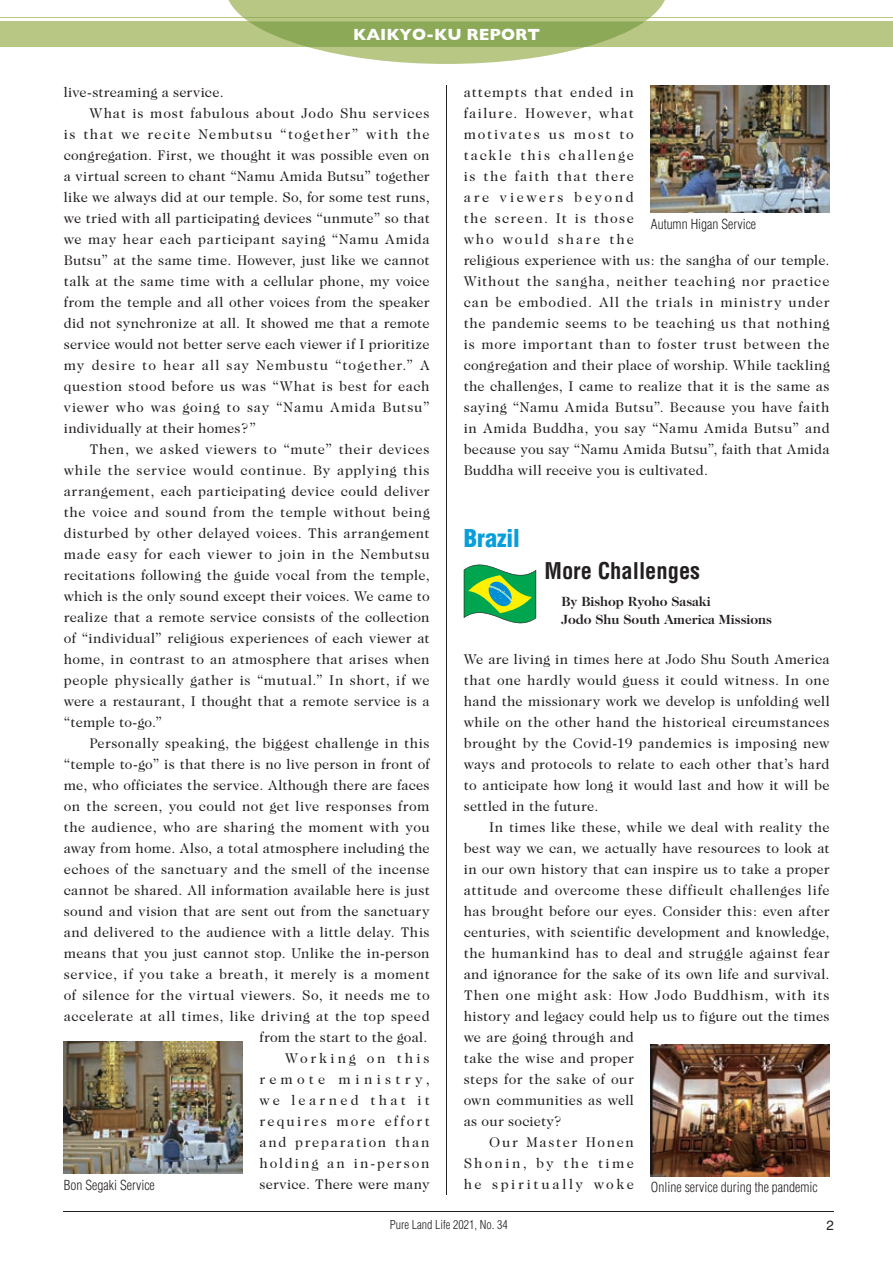
<style>
.page{position:relative;width:893px;height:1263px;background:#fff}
.page>*{position:absolute;margin:0;border:0;box-sizing:border-box;transform-origin:0 0}
.t1{font:900 condensed 24px "Helvetica";color:#069edb}
.t2{font:700 condensed 22.5px "Helvetica";color:#231f20}
.t3{font:700 16.5px "Gill Sans";color:#fff}
.t4{font:14.25px/21px "Caslon Two Twenty Four";letter-spacing:.03em;color:#231f20}
.t5{font:14.25px "Caslon Two Twenty Four";letter-spacing:.01em;color:#231f20}
.t6{font:14.25px "Caslon Two Twenty Four";letter-spacing:.05em;color:#231f20}
.t7{font:14.25px "Caslon Two Twenty Four";letter-spacing:.055em;color:#231f20}
.t8{font:14.25px "Caslon Two Twenty Four";letter-spacing:.07em;color:#231f20}
.t9{font:14.25px "Caslon Two Twenty Four";letter-spacing:.095em;color:#231f20}
.t10{font:14.25px "Caslon Two Twenty Four";letter-spacing:.145em;color:#231f20}
.t11{font:14.25px "Caslon Two Twenty Four";letter-spacing:.12em;color:#231f20}
.t12{font:14.25px "Caslon Two Twenty Four";letter-spacing:.14em;color:#231f20}
.t13{font:14.25px "Caslon Two Twenty Four";letter-spacing:.18em;color:#231f20}
.t14{font:14.25px "Caslon Two Twenty Four";letter-spacing:.16em;color:#231f20}
.t15{font:14.25px "Caslon Two Twenty Four";letter-spacing:.295em;color:#231f20}
.t16{font:14.25px "Caslon Two Twenty Four";letter-spacing:.225em;color:#231f20}
.t17{font:14.25px "Caslon Two Twenty Four";letter-spacing:.11em;color:#231f20}
.t18{font:14.25px "Caslon Two Twenty Four";letter-spacing:.21em;color:#231f20}
.t19{font:300 condensed 13.5px "Helvetica";color:#231f20}
.t20{font:700 13.5px/18px "Caslon Two Twenty Four";color:#231f20}
.t21{font:13.5px "Helvetica";color:#231f20}
.t22{font:300 condensed 12px "Helvetica";color:#231f20}
</style>
<div class="page">
<hr style="left:64px;top:1212px;width:769px;height:1px;background:#231f20">
<div style="left:463px;top:564px;width:79px;height:60px;background:linear-gradient(to bottom,#fff,#fff)"></div>
<svg style="left:463px;top:564px;width:73px;height:60px"></svg>
<hr style="left:446px;top:85px;width:1px;height:1110px;background:#231f20">
<img style="left:64px;top:1042px;width:178px;height:132px">
<img style="left:651px;top:85px;width:178px;height:128px">
<img style="left:651px;top:1044px;width:178px;height:132px">
<div style="left:0;top:21px;width:892px;height:26px;background:#b8c783"></div>
<hr style="left:0;top:17px;width:892px;height:1px;background:#b8c783">
<svg style="left:228px;top:0;width:437px;height:64px"></svg>
<p class="t3" style="left:353px;top:25px;width:188px">KAIKYO-KU REPORT</p>
<p class="t4" style="left:64px;top:83px;width:161px">live-streaming a service.</p>
<p class="t6" style="left:89px;top:106px;width:342px">What is most fabulous about Jodo Shu services</p>
<p class="t9" style="left:64px;top:127px;width:367px">is that we recite Nembutsu “together” with the</p>
<p class="t5" style="left:64px;top:148px;width:367px">congregation. First, we thought it was possible even on</p>
<p class="t4" style="left:64px;top:167px;width:367px">a virtual screen to chant “Namu Amida Butsu” together</p>
<p class="t5" style="left:64px;top:190px;width:367px">like we always did at our temple. So, for some test runs,</p>
<p class="t4" style="left:64px;top:209px;width:367px">we tried with all participating devices “unmute” so that</p>
<p class="t6" style="left:64px;top:232px;width:367px">we may hear each participant saying “Namu Amida</p>
<p class="t5" style="left:64px;top:253px;width:367px">Butsu” at the same time. However, just like we cannot</p>
<p class="t4" style="left:64px;top:272px;width:367px">talk at the same time with a cellular phone, my voice</p>
<p class="t4" style="left:64px;top:293px;width:367px">from the temple and all other voices from the speaker</p>
<p class="t5" style="left:64px;top:316px;width:367px">did not synchronize at all. It showed me that a remote</p>
<p class="t5" style="left:64px;top:337px;width:367px">service would not better serve each viewer if I prioritize</p>
<p class="t8" style="left:64px;top:358px;width:367px">my desire to hear all say Nembustu “together.” A</p>
<p class="t4" style="left:64px;top:377px;width:367px">question stood before us was “What is best for each</p>
<p class="t7" style="left:64px;top:400px;width:367px">viewer who was going to say “Namu Amida Butsu”</p>
<p class="t5" style="left:64px;top:421px;width:194px">individually at their homes?”</p>
<p class="t4" style="left:89px;top:440px;width:342px">Then, we asked viewers to “mute” their devices</p>
<p class="t7" style="left:64px;top:463px;width:367px">while the service would continue. By applying this</p>
<p class="t4" style="left:64px;top:482px;width:367px">arrangement, each participating device could deliver</p>
<p class="t4" style="left:64px;top:503px;width:367px">the voice and sound from the temple without being</p>
<p class="t4" style="left:64px;top:524px;width:367px">disturbed by other delayed voices. This arrangement</p>
<p class="t4" style="left:64px;top:545px;width:367px">made easy for each viewer to join in the Nembutsu</p>
<p class="t4" style="left:64px;top:566px;width:367px">recitations following the guide vocal from the temple,</p>
<p class="t5" style="left:64px;top:589px;width:367px">which is the only sound except their voices. We came to</p>
<p class="t4" style="left:64px;top:608px;width:367px">realize that a remote service consists of the collection</p>
<p class="t4" style="left:64px;top:629px;width:367px">of “individual” religious experiences of each viewer at</p>
<p class="t4" style="left:64px;top:650px;width:367px">home, in contrast to an atmosphere that arises when</p>
<p class="t4" style="left:64px;top:671px;width:367px">people physically gather is “mutual.” In short, if we</p>
<p class="t5" style="left:64px;top:694px;width:367px">were a restaurant, I thought that a remote service is a</p>
<p class="t5" style="left:64px;top:715px;width:100px">“temple to-go.”</p>
<p class="t4" style="left:89px;top:734px;width:342px">Personally speaking, the biggest challenge in this</p>
<p class="t5" style="left:64px;top:757px;width:367px">“temple to-go” is that there is no live person in front of</p>
<p class="t5" style="left:64px;top:778px;width:367px">me, who officiates the service. Although there are faces</p>
<p class="t4" style="left:64px;top:797px;width:367px">on the screen, you could not get live responses from</p>
<p class="t4" style="left:64px;top:818px;width:367px">the audience, who are sharing the moment with you</p>
<p class="t5" style="left:64px;top:841px;width:367px">away from home. Also, a total atmosphere including the</p>
<p class="t4" style="left:64px;top:860px;width:367px">echoes of the sanctuary and the smell of the incense</p>
<p class="t5" style="left:64px;top:883px;width:367px">cannot be shared. All information available here is just</p>
<p class="t4" style="left:64px;top:902px;width:367px">sound and vision that are sent out from the sanctuary</p>
<p class="t4" style="left:64px;top:923px;width:367px">and delivered to the audience with a little delay. This</p>
<p class="t4" style="left:64px;top:944px;width:367px">means that you just cannot stop. Unlike the in-person</p>
<p class="t4" style="left:64px;top:965px;width:367px">service, if you take a breath, it merely is a moment</p>
<p class="t4" style="left:64px;top:986px;width:367px">of silence for the virtual viewers. So, it needs me to</p>
<p class="t4" style="left:64px;top:1007px;width:367px">accelerate at all times, like driving at the top speed</p>
<p class="t4" style="left:259px;top:1028px;width:169px">from the start to the goal.</p>
<p class="t18" style="left:285px;top:1052px;width:146px">Working on this</p>
<p class="t15" style="left:259px;top:1073px;width:172px">remote ministry,</p>
<p class="t16" style="left:259px;top:1094px;width:172px">we learned that it</p>
<p class="t10" style="left:259px;top:1115px;width:172px">requires more effort</p>
<p class="t11" style="left:259px;top:1136px;width:172px">and preparation than</p>
<p class="t12" style="left:259px;top:1157px;width:172px">holding an in-person</p>
<p class="t5" style="left:259px;top:1178px;width:172px">service. There were many</p>
<p class="t4" style="left:463px;top:83px;width:367px">attempts that ended in<br>failure. However, what<br>motivates us most to<br>tackle this challenge<br>is the faith that there<br>are viewers beyond<br>the screen. It is those<br>who would share the<br>religious experience with us: the sangha of our temple.<br>Without the sangha, neither teaching nor practice can be embodied. All the trials in ministry under the pandemic seems to be teaching us that nothing is more important than to foster trust between the congregation and their place of worship. While tackling the challenges, I came to realize that it is the same as saying “Namu Amida Butsu”. Because you have faith in Amida Buddha, you say “Namu Amida Butsu” and because you say “Namu Amida Butsu”, faith that Amida Buddha will receive you is cultivated.</p>
<p class="t19" style="left:651px;top:218px;width:107px">Autumn Higan Service</p>
<h1 class="t1" style="left:463px;top:529px;width:58px">Brazil</h1>
<h2 class="t2" style="left:544px;top:560px;width:157px">More Challenges</h2>
<p class="t20" style="left:561px;top:592px;width:212px">By Bishop Ryoho Sasaki<br>Jodo Shu South America Missions</p>
<p class="t4" style="left:463px;top:650px;width:367px;text-align:justify">We are living in times here at Jodo Shu South America that one hardly would guess it could witness. In one hand the missionary work we develop is unfolding well while on the other hand the historical circumstances brought by the Covid-19 pandemics is imposing new ways and protocols to relate to each other that’s hard to anticipate how long it would last and how it will be settled in the future.</p>
<p class="t4" style="left:489px;top:818px;width:342px">In times like these, while we deal with reality the</p>
<p class="t4" style="left:463px;top:839px;width:367px">best way we can, we actually have resources to look at</p>
<p class="t4" style="left:463px;top:860px;width:367px">in our own history that can inspire us to take a proper</p>
<p class="t4" style="left:463px;top:881px;width:367px">attitude and overcome these difficult challenges life</p>
<p class="t4" style="left:463px;top:902px;width:367px">has brought before our eyes. Consider this: even after</p>
<p class="t4" style="left:463px;top:923px;width:367px">centuries, with scientific development and knowledge,</p>
<p class="t4" style="left:463px;top:944px;width:367px">the humankind has to deal and struggle against fear</p>
<p class="t4" style="left:463px;top:965px;width:367px">and ignorance for the sake of its own life and survival.</p>
<p class="t6" style="left:463px;top:988px;width:367px">Then one might ask: How Jodo Buddhism, with its</p>
<p class="t4" style="left:463px;top:1007px;width:367px">history and legacy could help us to figure out the times</p>
<p class="t4" style="left:463px;top:1028px;width:172px">we are going through and</p>
<p class="t4" style="left:463px;top:1049px;width:172px">take the wise and proper</p>
<p class="t4" style="left:463px;top:1070px;width:172px">steps for the sake of our</p>
<p class="t4" style="left:463px;top:1091px;width:172px">own communities as well</p>
<p class="t4" style="left:463px;top:1112px;width:100px">as our society?</p>
<p class="t17" style="left:489px;top:1135px;width:146px">Our Master Honen</p>
<p class="t14" style="left:463px;top:1156px;width:172px">Shonin, by the time</p>
<p class="t19" style="left:64px;top:1179px;width:92px">Bon Segaki Service</p>
<p class="t13" style="left:463px;top:1177px;width:172px">he spiritually woke</p>
<p class="t19" style="left:651px;top:1181px;width:168px">Online service during the pandemic</p>
<p class="t22" style="left:390px;top:1219px;width:119px">Pure Land Life 2021, No. 34</p>
<p class="t21" style="left:826px;top:1220px;width:9px">2</p>
</div>
